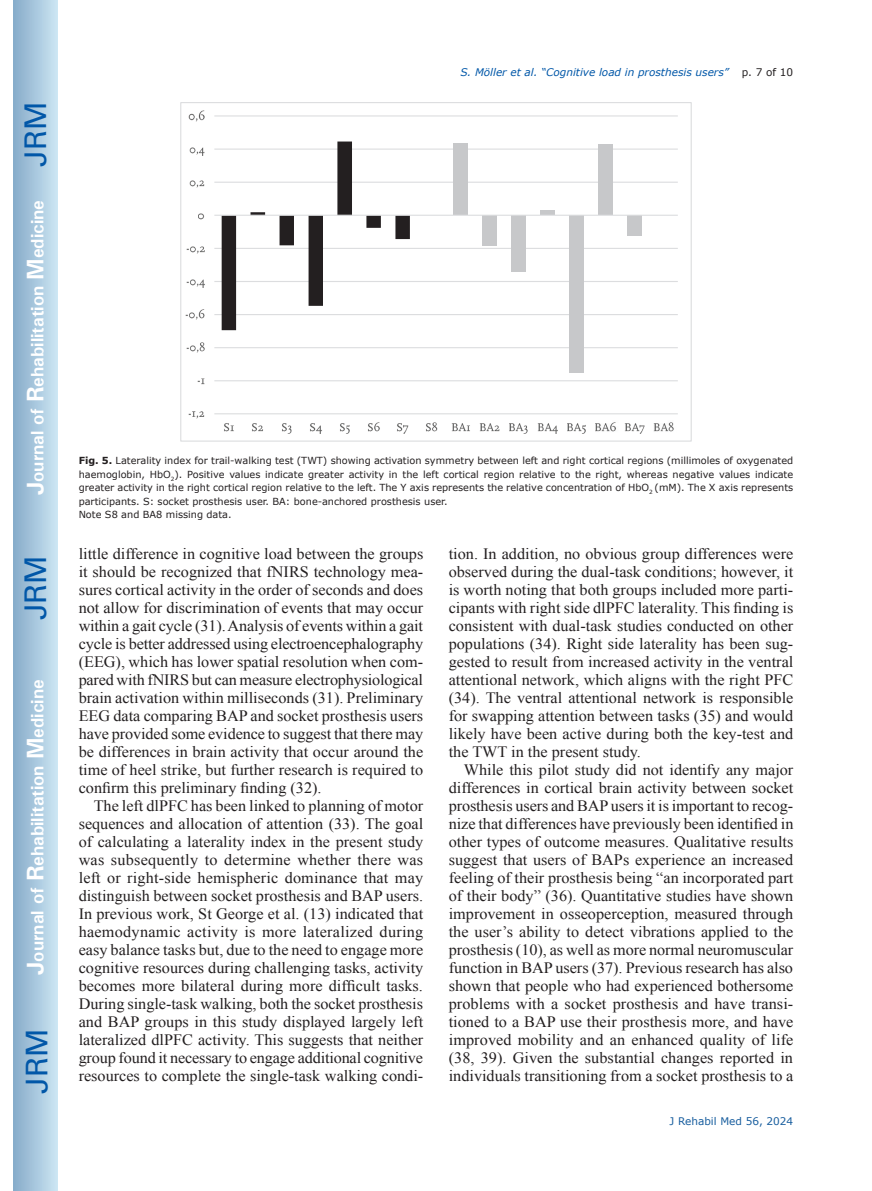
<style>
.page{position:relative;width:872px;height:1191px;background:#fff}
.page>*{position:absolute;margin:0;border:0;box-sizing:border-box;transform-origin:0 0}
.t1{font:30px "Univers";color:#0157a8}
.t2{font:700 18px "Univers";color:#fff}
.t3{font:15.75px/18px "Times New Roman";color:#231f20;text-align:justify}
.t4{font:italic 10.5px "Verdana";color:#0157a8}
.t5{font:10.5px "Verdana";color:#175d9e}
.t6{font:10.5px "Verdana";color:#231f20}
.t7{font:9.75px/13.5px "Verdana";color:#231f20}
.s1{font-size:24px}
.s2{font-weight:700}
</style>
<div class="page">
<div style="left:14px;top:0;width:43px;height:1191px;background:linear-gradient(to right,#88acca,#cbe5f2)"></div>
<hr style="left:214px;top:413px;width:464px;height:1px;background:#dcdddf">
<hr style="left:214px;top:380px;width:464px;height:1px;background:#dcdddf">
<hr style="left:214px;top:347px;width:464px;height:1px;background:#dcdddf">
<hr style="left:214px;top:314px;width:464px;height:1px;background:#dcdddf">
<hr style="left:214px;top:281px;width:464px;height:1px;background:#dcdddf">
<hr style="left:214px;top:248px;width:464px;height:1px;background:#dcdddf">
<hr style="left:214px;top:182px;width:464px;height:1px;background:#dcdddf">
<hr style="left:214px;top:148px;width:464px;height:2px;background:#dcdddf">
<hr style="left:214px;top:115px;width:464px;height:1px;background:#dcdddf">
<div style="left:453px;top:143px;width:15px;height:72px;background:#c7c8ca"></div>
<div style="left:482px;top:215px;width:15px;height:31px;background:#c7c8ca"></div>
<div style="left:511px;top:215px;width:15px;height:57px;background:#c7c8ca"></div>
<div style="left:540px;top:210px;width:15px;height:5px;background:#c7c8ca"></div>
<div style="left:569px;top:215px;width:14px;height:157px;background:#c7c8ca"></div>
<div style="left:598px;top:144px;width:14px;height:71px;background:#c7c8ca"></div>
<div style="left:627px;top:215px;width:14px;height:20px;background:#c7c8ca"></div>
<svg style="left:222px;top:141px;width:188px;height:189px"></svg>
<hr style="left:214px;top:215px;width:464px;height:1px;background:#dcdddf">
<img style="left:189px;top:411px;width:16px;height:8px">
<svg style="left:197px;top:378px;width:8px;height:7px"></svg>
<img style="left:186px;top:342px;width:19px;height:11px">
<img style="left:186px;top:309px;width:19px;height:11px">
<img style="left:186px;top:279px;width:19px;height:8px">
<img style="left:187px;top:246px;width:18px;height:8px">
<svg style="left:198px;top:213px;width:7px;height:7px"></svg>
<img style="left:190px;top:180px;width:15px;height:8px">
<img style="left:189px;top:147px;width:16px;height:8px">
<img style="left:189px;top:110px;width:16px;height:12px">
<img style="left:224px;top:423px;width:10px;height:9px">
<img style="left:252px;top:423px;width:11px;height:9px">
<img style="left:282px;top:423px;width:10px;height:10px">
<img style="left:310px;top:423px;width:12px;height:10px">
<img style="left:340px;top:423px;width:10px;height:10px">
<img style="left:368px;top:422px;width:12px;height:10px">
<img style="left:397px;top:423px;width:12px;height:10px">
<img style="left:426px;top:422px;width:12px;height:10px">
<img style="left:451px;top:423px;width:19px;height:9px">
<img style="left:479px;top:423px;width:21px;height:9px">
<img style="left:509px;top:423px;width:19px;height:10px">
<img style="left:537px;top:423px;width:21px;height:10px">
<img style="left:567px;top:423px;width:19px;height:10px">
<img style="left:595px;top:422px;width:50px;height:11px">
<img style="left:653px;top:422px;width:21px;height:10px">
<h1 class="t1" style="left:18px;top:167px;width:67px;rotate:-90deg">JRM</h1>
<p class="t2" style="left:26px;top:495px;width:297px;rotate:-90deg"><span class="s1">J</span>ournal of <span class="s1">R</span>ehabilitation <span class="s1">M</span>edicine</p>
<h1 class="t1" style="left:18px;top:620px;width:67px;rotate:-90deg">JRM</h1>
<p class="t2" style="left:26px;top:974px;width:297px;rotate:-90deg"><span class="s1">J</span>ournal of <span class="s1">R</span>ehabilitation <span class="s1">M</span>edicine</p>
<h1 class="t1" style="left:19px;top:1093px;width:67px;rotate:-90deg">JRM</h1>
<p class="t4" style="left:460px;top:65px;width:270px">S. Möller et al. “Cognitive load in prosthesis users”</p>
<p class="t6" style="left:742px;top:65px;width:53px">p. 7 of 10</p>
<p class="t7" style="left:79px;top:454px;width:716px"><span class="s2">Fig. 5.</span> Laterality index for trail-walking test (TWT) showing activation symmetry between left and right cortical regions (millimoles of oxygenated haemoglobin, HbO<sub>2</sub>). Positive values indicate greater activity in the left cortical region relative to the right, whereas negative values indicate greater activity in the right cortical region relative to the left. The Y axis represents the relative concentration of HbO<sub>2</sub> (mM). The X axis represents participants. S: socket prosthesis user. BA: bone-anchored prosthesis user.<br>Note S8 and BA8 missing data.</p>
<p class="t3" style="left:79px;top:544px;width:346px">little difference in cognitive load between the groups it should be recognized that fNIRS technology mea&shy;sures cortical activity in the order of seconds and does not allow for discrimination of events that may occur within a gait cycle (31). Analysis of events within a gait cycle is better addressed using electroencephalography (EEG), which has lower spatial resolution when com&shy;pared with fNIRS but can measure electrophysiological brain activation within milliseconds (31). Preliminary EEG data comparing BAP and socket prosthesis users have provided some evidence to suggest that there may be differences in brain activity that occur around the time of heel strike, but further research is required to confirm this preliminary finding (32).</p>
<p class="t3" style="left:79px;top:796px;width:346px;text-indent:15px">The left dlPFC has been linked to planning of motor sequences and allocation of attention (33). The goal of calculating a laterality index in the present study was subsequently to determine whether there was left or right-side hemispheric dominance that may distinguish between socket prosthesis and BAP users.<br>In previous work, St George et al. (13) indicated that haemodynamic activity is more lateralized during easy balance tasks but, due to the need to engage more cognitive resources during challenging tasks, activity becomes more bilateral during more difficult tasks.<br>During single-task walking, both the socket prosthesis and BAP groups in this study displayed largely left lateralized dlPFC activity. This suggests that neither group found it necessary to engage additional cognitive resources to complete the single-task walking condi-</p>
<p class="t3" style="left:449px;top:544px;width:346px">tion. In addition, no obvious group differences were observed during the dual-task conditions; however, it is worth noting that both groups included more parti&shy;cipants with right side dlPFC laterality. This finding is consistent with dual-task studies conducted on other populations (34). Right side laterality has been sug&shy;gested to result from increased activity in the ventral attentional network, which aligns with the right PFC (34). The ventral attentional network is responsible for swapping attention between tasks (35) and would likely have been active during both the key-test and the TWT in the present study.</p>
<p class="t3" style="left:449px;top:760px;width:346px;text-indent:15px">While this pilot study did not identify any major differences in cortical brain activity between socket prosthesis users and BAP users it is important to recog&shy;nize that differences have previously been identified in other types of outcome measures. Qualitative results suggest that users of BAPs experience an increased feeling of their prosthesis being “an incorporated part of their body” (36). Quantitative studies have shown improvement in osseoperception, measured through the user’s ability to detect vibrations applied to the prosthesis (10), as well as more normal neuromuscular function in BAP users (37). Previous research has also shown that people who had experienced bothersome problems with a socket prosthesis and have transi&shy;tioned to a BAP use their prosthesis more, and have improved mobility and an enhanced quality of life (38, 39). Given the substantial changes reported in individuals transitioning from a socket prosthesis to a</p>
<p class="t5" style="left:669px;top:1114px;width:125px">J Rehabil Med 56, 2024</p>
</div>
